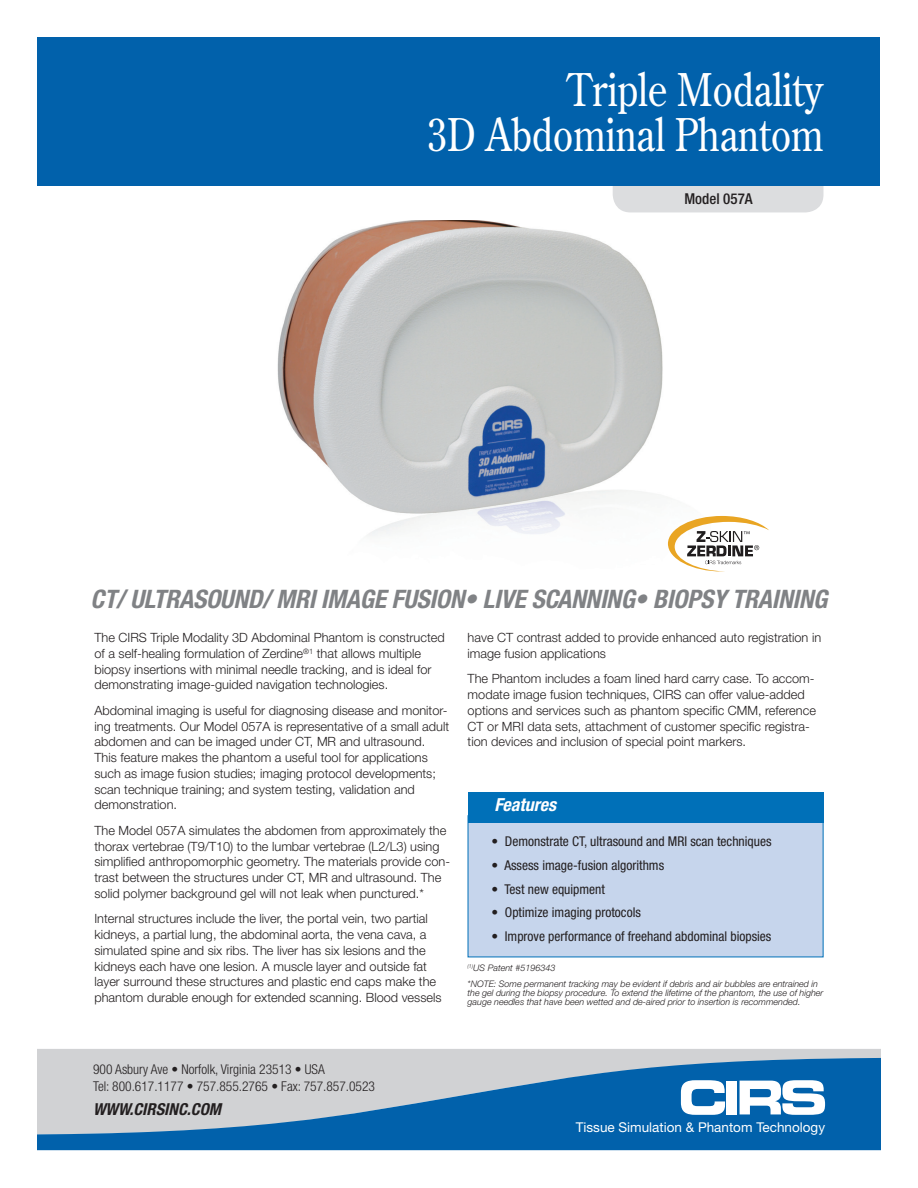
<style>
.page{position:relative;width:918px;height:1188px;background:#fff}
.page>*{position:absolute;margin:0;border:0;box-sizing:border-box;transform-origin:0 0}
.B_Headline_COS_w_30{font:45px "Century Old Style";color:#fff;scale:.85 1}
.B_Sub_Headline_HN77{font:italic 700 condensed 25.5px "Helvetica Neue";letter-spacing:-.01em;color:#808285}
.B_Feature_Bene_Head{font:italic 700 condensed 18px "Helvetica Neue";color:#fff}
.t1{font:italic 700 condensed 16.5px "Helvetica Neue";color:#231f20}
.B_Product_Number_HN6{font:500 condensed 15px "Helvetica Neue";color:#231f20}
.B_Feature_Bullets_HN{font:condensed 13.5px "Helvetica Neue";color:#231f20}
.t2{font:300 condensed 13.5px/16.5px "Helvetica Neue";color:#231f20}
.t3{font:13.5px "Helvetica Neue";color:#fff}
.B_Main_Text_HN45_9_1{font:300 12.75px/15.8px "Helvetica Neue";color:#231f20}
.B_Main_Text_HN45_9_1-2{font:italic 300 9px/9px "Helvetica Neue";color:#231f20}
</style>
<div class="page">
<div style="left:613px;top:158px;width:210px;height:54px;background:#dcdddf;border-radius:18px"></div>
<div style="left:38px;top:1049px;width:842px;height:9px;background:#d1d2d4"></div>
<svg style="left:38px;top:1058px;width:842px;height:92px;background:#5c92bd"></svg>
<svg style="left:681px;top:1080px;width:44px;height:35px"></svg>
<div style="left:727px;top:1081px;width:10px;height:33px;background:#fff"></div>
<svg style="left:740px;top:1080px;width:85px;height:35px"></svg>
<img style="left:277px;top:220px;width:391px;height:324px">
<div style="left:38px;top:38px;width:842px;height:148px;background:#0161ab"></div>
<div style="left:468px;top:815px;width:356px;height:142px;background:#c6d5ec"></div>
<div style="left:468px;top:792px;width:355px;height:30px;background:#0070b8"></div>
<svg style="left:668px;top:516px;width:101px;height:56px"></svg>
<p class="B_Headline_COS_w_30" style="left:567px;top:61px;width:303px">Triple Modality</p>
<p class="B_Headline_COS_w_30" style="left:428px;top:106px;width:467px">3D Abdominal Phantom</p>
<p class="B_Product_Number_HN6" style="left:684px;top:190px;width:70px">Model 057A</p>
<p class="B_Sub_Headline_HN77" style="left:91px;top:584px;width:738px">CT/ ULTRASOUND/ MRI IMAGE FUSION• LIVE SCANNING• BIOPSY TRAINING</p>
<p class="B_Main_Text_HN45_9_1" style="left:94px;top:630px;width:352px">The CIRS Triple Modality 3D Abdominal Phantom is constructed of a self-healing formulation of Zerdine<sup>®1</sup> that allows multiple biopsy insertions with minimal needle tracking, and is ideal for demonstrating image-guided navigation technologies.</p>
<p class="B_Main_Text_HN45_9_1" style="left:94px;top:702px;width:356px">Abdominal imaging is useful for diagnosing disease and monitor&shy;ing treatments. Our Model 057A is representative of a small adult abdomen and can be imaged under CT, MR and ultrasound.<br>This feature makes the phantom a useful tool for applications such as image fusion studies; imaging protocol developments; scan technique training; and system testing, validation and demonstration.</p>
<p class="B_Main_Text_HN45_9_1" style="left:94px;top:822px;width:357px">The Model 057A simulates the abdomen from approximately the thorax vertebrae (T9/T10) to the lumbar vertebrae (L2/L3) using simplified anthropomorphic geometry. The materials provide con&shy;trast between the structures under CT, MR and ultrasound. The solid polymer background gel will not leak when punctured.*</p>
<p class="B_Main_Text_HN45_9_1" style="left:94px;top:911px;width:349px">Internal structures include the liver, the portal vein, two partial kidneys, a partial lung, the abdominal aorta, the vena cava, a simulated spine and six ribs. The liver has six lesions and the kidneys each have one lesion. A muscle layer and outside fat layer surround these structures and plastic end caps make the phantom durable enough for extended scanning. Blood vessels</p>
<p class="B_Main_Text_HN45_9_1" style="left:468px;top:630px;width:355px">have CT contrast added to provide enhanced auto registration in image fusion applications</p>
<p class="B_Main_Text_HN45_9_1" style="left:468px;top:671px;width:350px">The Phantom includes a foam lined hard carry case. To accom&shy;modate image fusion techniques, CIRS can offer value-added options and services such as phantom specific CMM, reference CT or MRI data sets, attachment of customer specific registra&shy;tion devices and inclusion of special point markers.</p>
<p class="B_Feature_Bene_Head" style="left:495px;top:794px;width:63px">Features</p>
<p class="B_Feature_Bullets_HN" style="left:492px;top:834px;width:281px">• Demonstrate CT, ultrasound and MRI scan techniques</p>
<p class="B_Feature_Bullets_HN" style="left:492px;top:858px;width:174px">• Assess image-fusion algorithms</p>
<p class="B_Feature_Bullets_HN" style="left:492px;top:881px;width:115px">• Test new equipment</p>
<p class="B_Feature_Bullets_HN" style="left:492px;top:905px;width:151px">• Optimize imaging protocols</p>
<p class="B_Feature_Bullets_HN" style="left:492px;top:928px;width:281px">• Improve performance of freehand abdominal biopsies</p>
<p class="B_Main_Text_HN45_9_1-2" style="left:468px;top:979px;width:357px">*NOTE: Some permanent tracking may be evident if debris and air bubbles are entrained in the gel during the biopsy procedure. To extend the lifetime of the phantom, the use of higher gauge needles that have been wetted and de-aired prior to insertion is recommended.</p>
<p class="B_Main_Text_HN45_9_1-2" style="left:468px;top:963px;width:89px"><sup>(1)</sup>US Patent #5196343</p>
<p class="t2" style="left:93px;top:1061px;width:283px">900 Asbury Ave • Norfolk, Virginia 23513 • USA<br>Tel: 800.617.1177 • 757.855.2765 • Fax: 757.857.0523</p>
<p class="t1" style="left:93px;top:1099px;width:130px">WWW.CIRSINC.COM</p>
<p class="t3" style="left:576px;top:1119px;width:251px">Tissue Simulation &amp; Phantom Technology</p>
</div>
